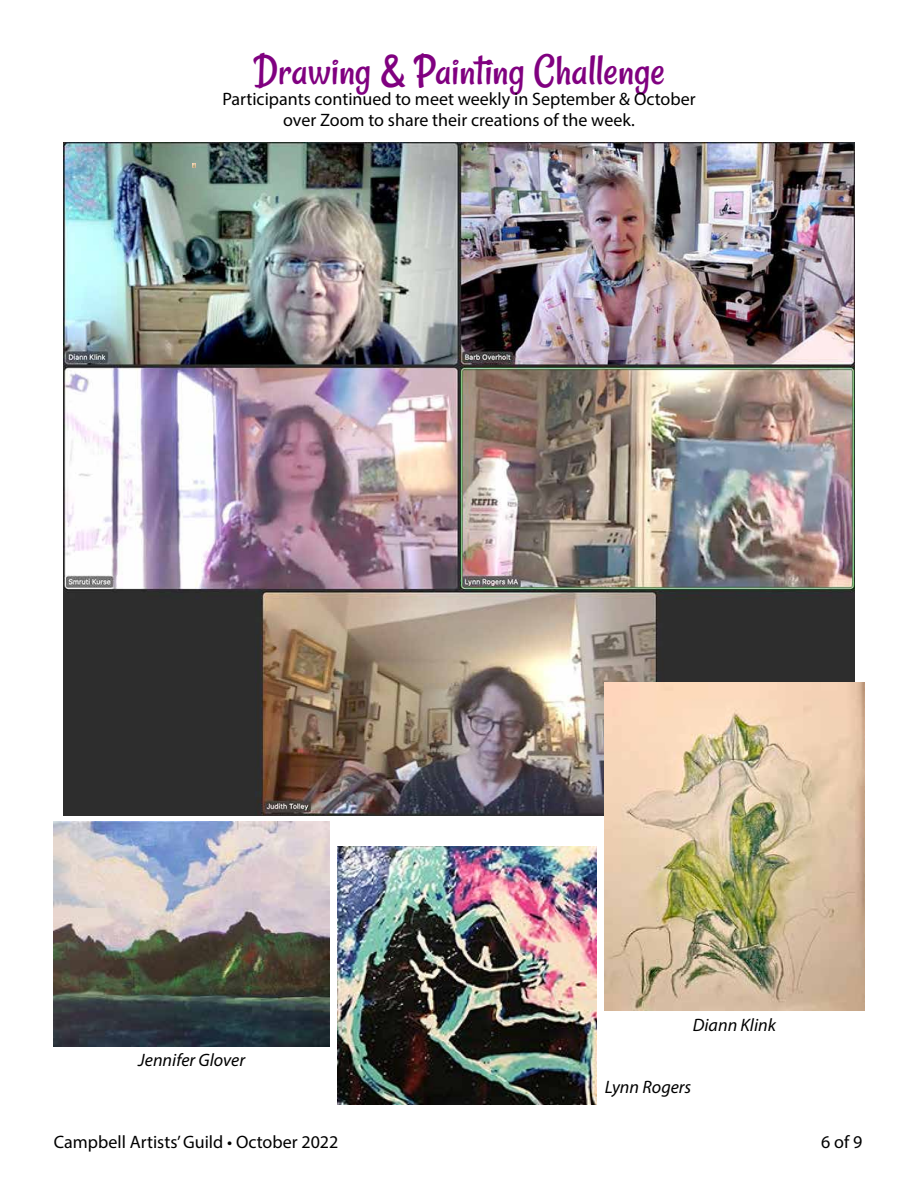
<style>
.page{position:relative;width:918px;height:1188px;background:#fff}
.page>*{position:absolute;margin:0;border:0;box-sizing:border-box;transform-origin:0 0}
.t1{font:45px "Rancho";color:#800080}
.t2{font:18px/21px "Myriad Pro";color:#000;text-align:center}
.t3{font:italic 18px "Myriad Pro";color:#000}
</style>
<div class="page">
<img style="left:63px;top:143px;width:792px;height:672px">
<svg style="left:192px;top:163px;width:3px;height:4px"></svg>
<img style="left:605px;top:683px;width:259px;height:327px">
<img style="left:54px;top:822px;width:275px;height:224px">
<img style="left:338px;top:847px;width:259px;height:258px">
<h1 class="t1" style="left:253px;top:44px;width:413px">Drawing &amp; Painting Challenge</h1>
<p class="t2" style="left:222px;top:88px;width:475px">Participants continued to meet weekly in September &amp; October over Zoom to share their creations of the week.</p>
<p class="t3" style="left:138px;top:1049px;width:108px">Jennifer Glover</p>
<p class="t3" style="left:693px;top:1014px;width:85px">Diann Klink</p>
<p class="t3" style="left:605px;top:1076px;width:88px">Lynn Rogers</p>
<p class="t2" style="left:54px;top:1131px;width:286px">Campbell Artists’Guild • October 2022</p>
<p class="t2" style="left:821px;top:1131px;width:43px">6of9</p>
</div>
